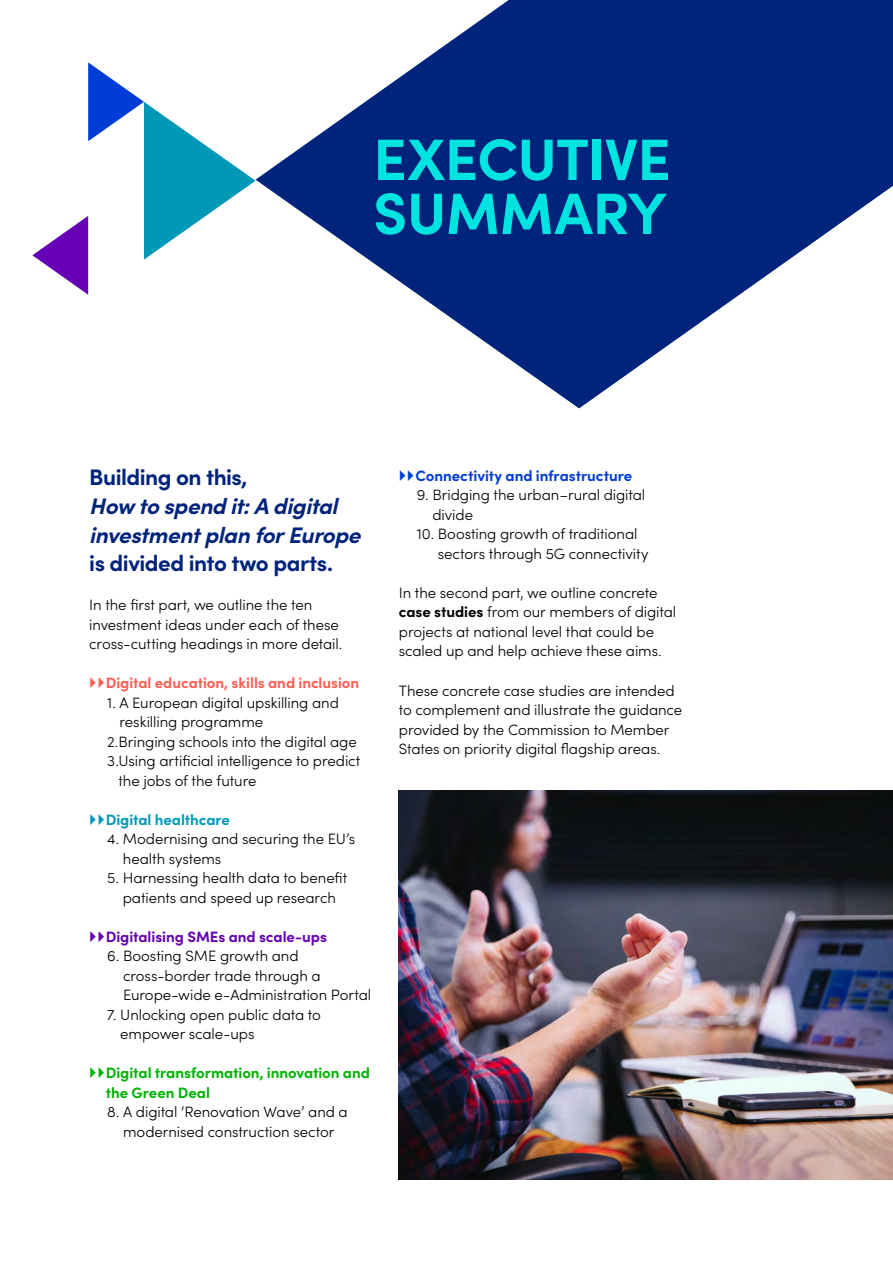
<style>
.page{position:relative;width:893px;height:1263px;background:#fff}
.page>*{position:absolute;margin:0;border:0;box-sizing:border-box;transform-origin:0 0}
.t1{font:700 58.5px/54px "Sofia Pro";letter-spacing:-.015em;color:#00e4e1}
.t2{font:italic 700 22.5px/28.5px "Sofia Pro";letter-spacing:-.02em;color:#00237b}
.t3{font:700 22.5px "Sofia Pro";letter-spacing:-.025em;color:#00237b}
.t4{font:300 15px/19.5px "Sofia Pro";letter-spacing:-.005em;color:#000}
.t5{font:700 15px/19.5px "Sofia Pro";letter-spacing:-.005em;color:#00b305}
.t6{font:700 15px "Sofia Pro";letter-spacing:-.005em;color:#fe5f55}
.t7{font:700 15px "Sofia Pro";letter-spacing:-.005em;color:#003dd6}
.t8{font:700 15px "Sofia Pro";letter-spacing:-.005em;color:#6500b4}
.t9{font:700 15px "Sofia Pro";letter-spacing:-.005em;color:#0098b7}
.s1{font-weight:700}
</style>
<div class="page">
<svg style="left:256px;top:0;width:637px;height:408px;fill:#00237b"></svg>
<svg style="left:32px;top:62px;width:224px;height:233px"></svg>
<img style="left:399px;top:791px;width:494px;height:388px">
<h1 class="t1" style="left:373px;top:128px;width:299px">EXECUTIVE<br>SUMMARY</h1>
<h2 class="t3" style="left:89px;top:460px;width:160px">Building on this,</h2>
<h2 class="t2" style="left:89px;top:490px;width:273px">How to spend it: A digital investment plan for Europe</h2>
<h2 class="t3" style="left:89px;top:546px;width:245px">is divided into two parts.</h2>
<p class="t4" style="left:89px;top:594px;width:254px">In the first part, we outline the ten investment ideas under each of these cross-cutting headings in more detail.</p>
<p class="t6" style="left:106px;top:671px;width:255px">Digital education, skills and inclusion</p>
<p class="t4" style="left:107px;top:692px;width:233px">1. A European digital upskilling and</p>
<p class="t4" style="left:120px;top:711px;width:145px">reskilling programme</p>
<p class="t4" style="left:107px;top:731px;width:251px">2.Bringing schools into the digital age</p>
<p class="t4" style="left:107px;top:750px;width:255px">3.Using artificial intelligence to predict</p>
<p class="t4" style="left:119px;top:770px;width:140px">the jobs of the future</p>
<p class="t9" style="left:106px;top:808px;width:126px">Digital healthcare</p>
<p class="t4" style="left:123px;top:828px;width:234px;text-indent:-16px">4. Modernising and securing the EU’s health systems</p>
<p class="t4" style="left:107px;top:867px;width:241px;text-align:center">5. Harnessing health data to benefit patients and speed up research</p>
<p class="t8" style="left:106px;top:925px;width:223px">Digitalising SMEs and scale-ups</p>
<p class="t4" style="left:123px;top:945px;width:249px;text-indent:-16px">6. Boosting SME growth and cross-border trade through a<br>Europe-wide e-Administration Portal</p>
<p class="t4" style="left:120px;top:1004px;width:202px;text-indent:-13px">7. Unlocking open public data to empower scale-ups</p>
<p class="t5" style="left:106px;top:1062px;width:266px">Digital transformation, innovation and the Green Deal</p>
<p class="t4" style="left:107px;top:1101px;width:242px;text-align:center">8. A digital ‘Renovation Wave’ and a modernised construction sector</p>
<p class="t7" style="left:415px;top:464px;width:218px">Connectivity and infrastructure</p>
<p class="t4" style="left:432px;top:485px;width:214px;text-indent:-16px">9. Bridging the urban–rural digital divide</p>
<p class="t4" style="left:438px;top:524px;width:212px;text-indent:-21px">10. Boosting growth of traditional sectors through 5G connectivity</p>
<p class="t4" style="left:399px;top:582px;width:279px">In the second part, we outline concrete <span class="s1">case studies</span> from our members of digital projects at national level that could be scaled up and help achieve these aims.</p>
<p class="t4" style="left:399px;top:680px;width:285px">These concrete case studies are intended to complement and illustrate the guidance provided by the Commission to Member States on priority digital flagship areas.</p>
</div>
